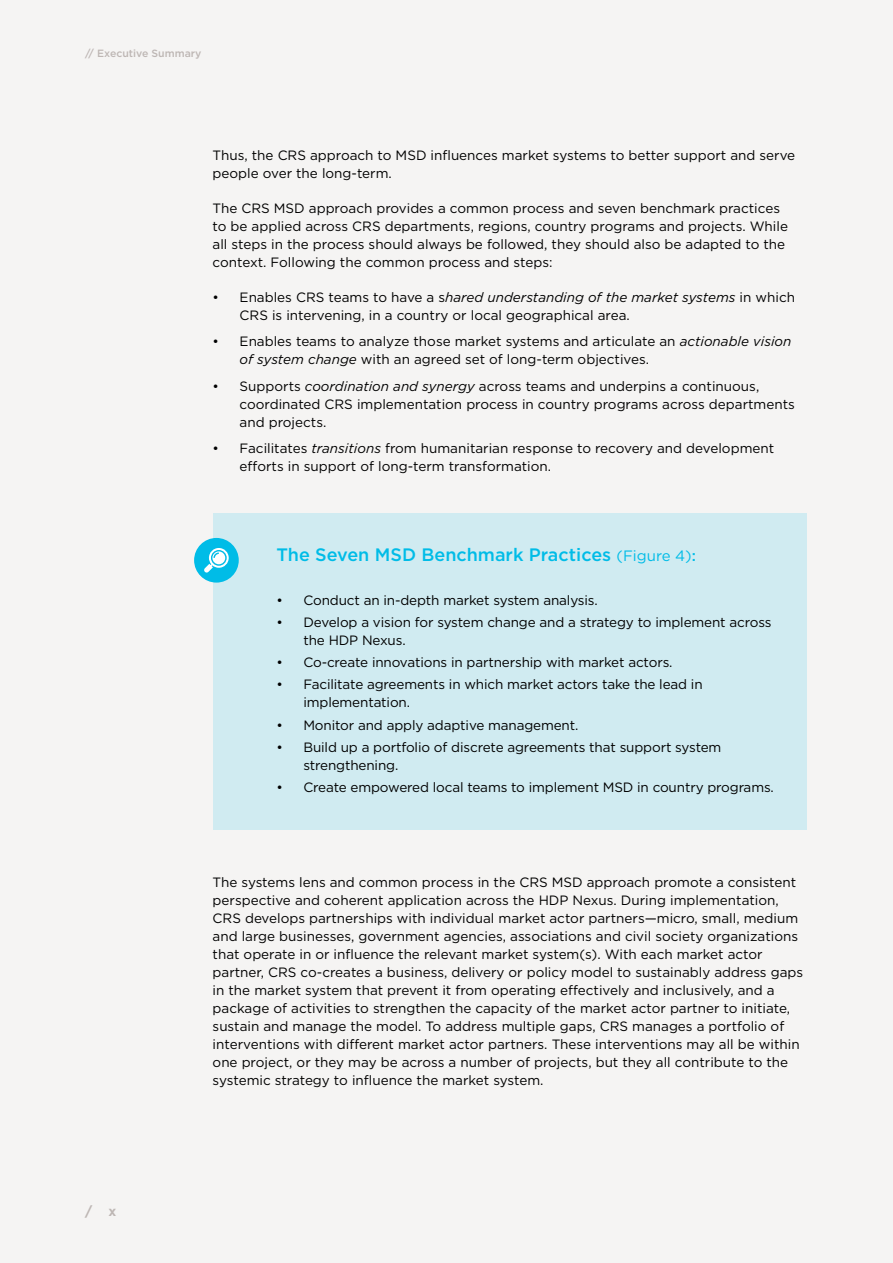
<style>
.page{position:relative;width:893px;height:1263px;background:#f5f4f3}
.page>*{position:absolute;margin:0;border:0;box-sizing:border-box;transform-origin:0 0}
.t1{font:500 18px "Gotham";color:#00bce7}
.t2{font:13.5px/18px "Gotham";color:#000}
.t3{font:700 13.5px "Gotham";color:#beb7b4}
.t4{font:500 10.5px "Gotham";color:#beb7b4}
.s1{font-style:italic}
.s2{font-weight:400;font-size:15px}
.s3{font-size:15px}
</style>
<div class="page">
<div style="left:213px;top:513px;width:594px;height:316px;background:#d0ebf1"></div>
<div style="left:194px;top:538px;width:45px;height:45px;background:#00bce7;border-radius:50%"></div>
<svg style="left:204px;top:548px;width:25px;height:24px"></svg>
<p class="t4" style="left:85px;top:47px;width:118px">// Executive Summary</p>
<p class="t2" style="left:213px;top:146px;width:584px">Thus, the CRS approach to MSD influences market systems to better support and serve people over the long-term.</p>
<p class="t2" style="left:213px;top:199px;width:577px">The CRS MSD approach provides a common process and seven benchmark practices to be applied across CRS departments, regions, country programs and projects. While all steps in the process should always be followed, they should also be adapted to the context. Following the common process and steps:</p>
<p class="t2" style="left:240px;top:288px;width:557px;text-indent:-27px">• Enables CRS teams to have a s<span class="s1">hared understanding of the market systems</span> in which<br>CRS is intervening, in a country or local geographical area.</p>
<p class="t2" style="left:240px;top:332px;width:553px;text-indent:-27px">• Enables teams to analyze those market systems and articulate an <span class="s1">actionable vision of system change</span> with an agreed set of long-term objectives.</p>
<p class="t2" style="left:240px;top:377px;width:557px;text-indent:-27px">• Supports <span class="s1">coordination and synergy</span> across teams and underpins a continuous, coordinated CRS implementation process in country programs across departments and projects.</p>
<p class="t2" style="left:240px;top:439px;width:536px;text-indent:-27px">• Facilitates <span class="s1">transitions</span> from humanitarian response to recovery and development efforts in support of long-term transformation.</p>
<h1 class="t1" style="left:276px;top:543px;width:421px">The Seven MSD Benchmark Practices <span class="s2">(Figure 4)</span><span class="s3">:</span></h1>
<p class="t2" style="left:276px;top:590px;width:323px">• Conduct an in-depth market system analysis.</p>
<p class="t2" style="left:303px;top:613px;width:470px;text-indent:-27px">• Develop a vision for system change and a strategy to implement across the HDP Nexus.</p>
<p class="t2" style="left:276px;top:653px;width:398px">• Co-create innovations in partnership with market actors.</p>
<p class="t2" style="left:303px;top:675px;width:401px;text-indent:-27px">• Facilitate agreements in which market actors take the lead in implementation.</p>
<p class="t2" style="left:276px;top:715px;width:304px">• Monitor and apply adaptive management.</p>
<p class="t2" style="left:303px;top:738px;width:420px;text-indent:-27px">• Build up a portfolio of discrete agreements that support system strengthening.</p>
<p class="t2" style="left:276px;top:778px;width:499px">• Create empowered local teams to implement MSD in country programs.</p>
<p class="t2" style="left:213px;top:873px;width:592px">The systems lens and common process in the CRS MSD approach promote a consistent perspective and coherent application across the HDP Nexus. During implementation, CRS develops partnerships with individual market actor partners—micro, small, medium and large businesses, government agencies, associations and civil society organizations that operate in or influence the relevant market system(s). With each market actor partner, CRS co-creates a business, delivery or policy model to sustainably address gaps in the market system that prevent it from operating effectively and inclusively, and a package of activities to strengthen the capacity of the market actor partner to initiate, sustain and manage the model. To address multiple gaps, CRS manages a portfolio of interventions with different market actor partners. These interventions may all be within one project, or they may be across a number of projects, but they all contribute to the systemic strategy to influence the market system.</p>
<p class="t3" style="left:85px;top:1202px;width:33px">/ x</p>
</div>
